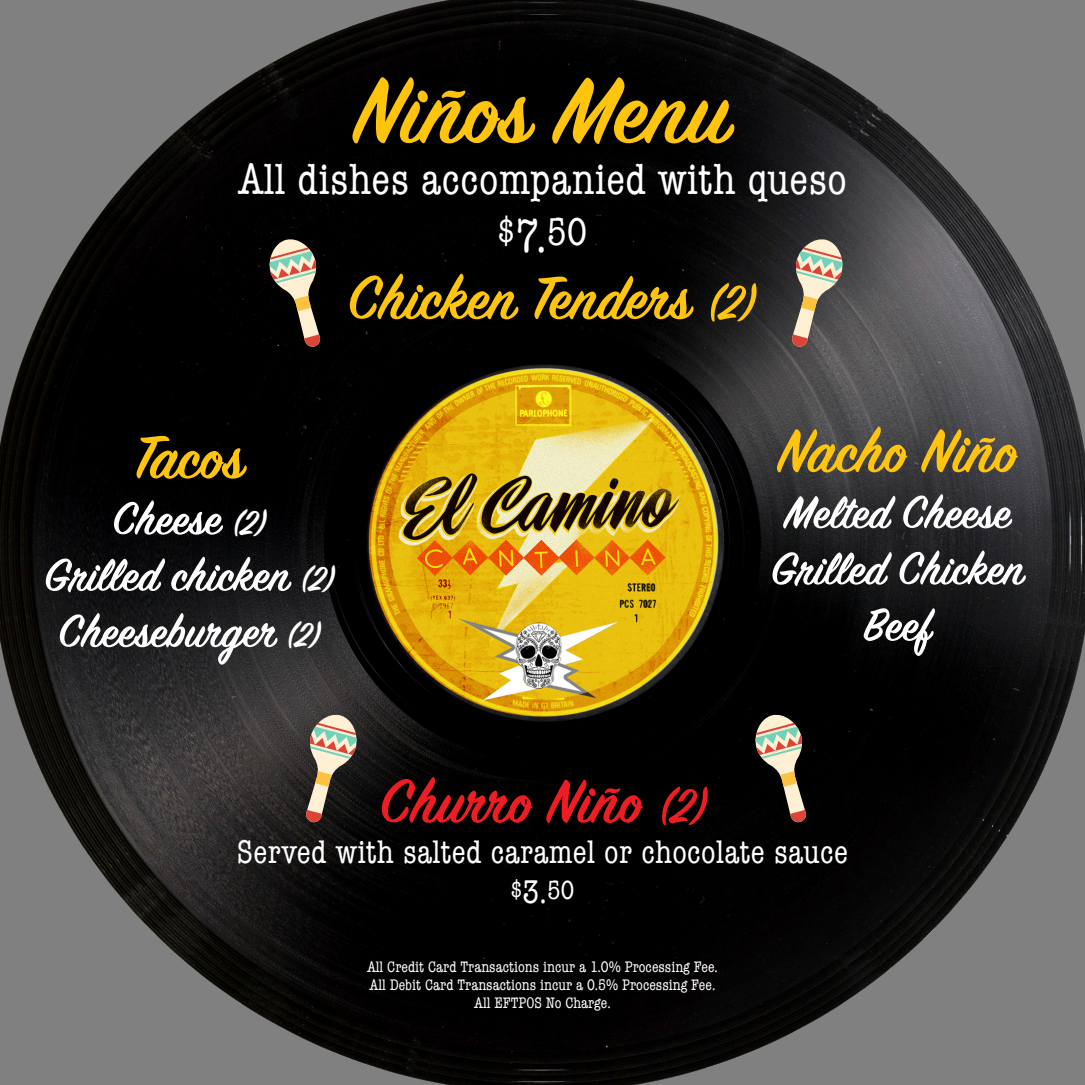
<style>
.page{position:relative;width:1085px;height:1085px;background:#fff}
.page>*{position:absolute;margin:0;border:0;box-sizing:border-box;transform-origin:0 0}
.t1{font:600 103.05px "Sign Painter House Script";letter-spacing:.01em;color:#fec40e}
.t2{font:600 67.5px "Sign Painter House Script";letter-spacing:.01em;color:#fec40e}
.t3{font:600 67.5px "Sign Painter House Script";letter-spacing:.01em;color:#ee1d23}
.t4{font:600 50.62px "Sign Painter House Script";letter-spacing:.01em;color:#fff}
.t5{font:condensed 48.82px "American Typewriter";color:#fff}
.t6{font:condensed 45px "American Typewriter";letter-spacing:.01em;color:#fff}
.t7{font:condensed 33.75px "American Typewriter";letter-spacing:.01em;color:#fff}
.t8{font:condensed 15.75px "American Typewriter";color:#fff}
.s1{font-size:39.82px}
.s2{font-size:54px}
.s3{font-size:38.25px}
.s4{font-size:27px}
</style>
<div class="page">
<img style="left:0;top:0;width:1084px;height:1084px">
<svg style="left:791px;top:236px;width:53px;height:111px;background:#908577"></svg>
<svg style="left:753px;top:712px;width:53px;height:111px;background:#6c6152"></svg>
<svg style="left:267px;top:236px;width:54px;height:111px;background:#6a5f51"></svg>
<svg style="left:305px;top:712px;width:54px;height:111px;background:#7b7061"></svg>
<p class="t1" style="left:354px;top:49px;width:377px">Niños Menu</p>
<p class="t6" style="left:238px;top:145px;width:610px">All dishes accompanied with queso</p>
<p class="t5" style="left:497px;top:199px;width:91px"><sup>$</sup>7.<span class="s1">50</span></p>
<p class="t2" style="left:348px;top:257px;width:407px">Chicken Tenders <span class="s2">(2)</span></p>
<p class="t2" style="left:134px;top:416px;width:111px">Tacos</p>
<p class="t4" style="left:113px;top:488px;width:154px">Cheese <span class="s3">(2)</span></p>
<p class="t4" style="left:45px;top:544px;width:290px">Grilled chicken <span class="s3">(2)</span></p>
<p class="t4" style="left:59px;top:600px;width:262px">Cheeseburger <span class="s3">(2)</span></p>
<p class="t2" style="left:778px;top:410px;width:240px">Nacho Niño</p>
<p class="t4" style="left:784px;top:482px;width:227px">Melted Cheese</p>
<p class="t4" style="left:771px;top:538px;width:254px">Grilled Chicken</p>
<p class="t4" style="left:863px;top:594px;width:69px">Beef</p>
<p class="t3" style="left:380px;top:760px;width:326px">Churro Niño <span class="s2">(2)</span></p>
<p class="t7" style="left:237px;top:826px;width:612px">Served with salted caramel or chocolate sauce</p>
<p class="t7" style="left:510px;top:866px;width:65px"><sup>$</sup>3.<span class="s4">50</span></p>
<p class="t8" style="left:367px;top:955px;width:352px">All Credit Card Transactions incur a 1.0% Processing Fee.</p>
<p class="t8" style="left:369px;top:973px;width:347px">All Debit Card Transactions incur a 0.5% Processing Fee.</p>
<p class="t8" style="left:474px;top:991px;width:138px">All EFTPOS No Charge.</p>
</div>
